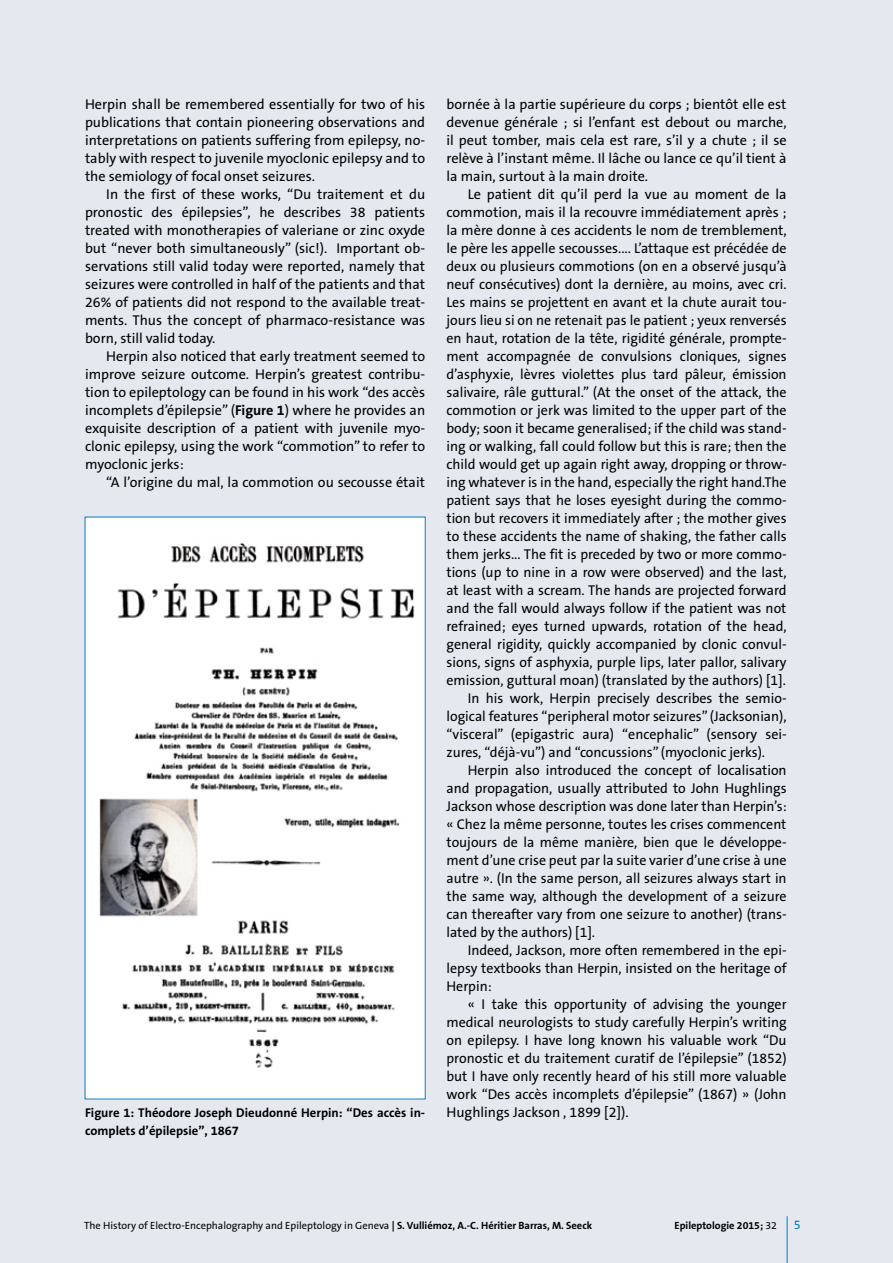
<style>
.page{position:relative;width:893px;height:1263px;background:#e5e9ef}
.page>*{position:absolute;margin:0;border:0;box-sizing:border-box;transform-origin:0 0}
.t1{font:14.25px/18px "The Sans B5 Plain";color:#000;text-align:justify}
.t2{font:700 12.75px/18px "The Sans B7";color:#000}
.t3{font:12.75px "The Sans B5 Plain";color:#007bc2}
.t4{font:10.5px "The Sans B5 Plain";color:#000}
.t5{font:700 10.5px "The Sans B7";color:#000}
.s1{font-family:"The Sans B7";font-weight:700}
.s2{font-family:"The Sans B5 Plain";font-weight:400}
</style>
<div class="page">
<hr style="left:787px;top:1216px;width:1px;height:47px;background:#007bc2">
<div style="left:85px;top:517px;width:340px;height:582px;background:#fff"></div>
<img style="left:99px;top:542px;width:316px;height:526px">
<p class="t1" style="left:85px;top:96px;width:342px">Herpin shall be remembered essentially for two of his publications that contain pioneering observations and interpretations on patients suffering from epilepsy, no&shy;tably with respect to juvenile myoclonic epilepsy and to the semiology of focal onset seizures.</p>
<p class="t1" style="left:85px;top:186px;width:342px;text-indent:21px">In the first of these works, “Du traitement et du pronostic des épilepsies”, he describes 38 patients treated with monotherapies of valeriane or zinc oxyde but “never both simultaneously” (sic!). Important ob&shy;servations still valid today were reported, namely that seizures were controlled in half of the patients and that 26% of patients did not respond to the available treat&shy;ments. Thus the concept of pharmaco-resistance was born, still valid today.</p>
<p class="t1" style="left:85px;top:348px;width:342px;text-indent:21px">Herpin also noticed that early treatment seemed to improve seizure outcome. Herpin’s greatest contribu&shy;tion to epileptology can be found in his work “des accès incomplets d’épilepsie” (<span class="s1">Figure 1</span>) where he provides an exquisite description of a patient with juvenile myo&shy;clonic epilepsy, using the work “commotion” to refer to myoclonic jerks:</p>
<p class="t1" style="left:106px;top:474px;width:320px">“A l’origine du mal, la commotion ou secousse était</p>
<p class="t2" style="left:85px;top:1104px;width:342px">Figure 1: Théodore Joseph Dieudonné Herpin: “Des accès in&shy;complets d’épilepsie”, 1867</p>
<p class="t1" style="left:446px;top:96px;width:342px">bornée à la partie supérieure du corps ; bientôt elle est devenue générale ; si l’enfant est debout ou marche, il peut tomber, mais cela est rare, s’il y a chute ; il se relève à l’instant même. Il lâche ou lance ce qu’il tient à la main, surtout à la main droite.</p>
<p class="t1" style="left:468px;top:186px;width:320px">Le patient dit qu’il perd la vue au moment de la</p>
<p class="t1" style="left:446px;top:204px;width:342px">commotion, mais il la recouvre immédiatement après ;</p>
<p class="t1" style="left:446px;top:222px;width:342px">la mère donne à ces accidents le nom de tremblement,</p>
<p class="t1" style="left:446px;top:240px;width:342px">le père les appelle secousses.... L’attaque est précédée de</p>
<p class="t1" style="left:446px;top:258px;width:342px">deux ou plusieurs commotions (on en a observé jusqu’à</p>
<p class="t1" style="left:446px;top:276px;width:342px">neuf consécutives) dont la dernière, au moins, avec cri.</p>
<p class="t1" style="left:446px;top:294px;width:342px">Les mains se projettent en avant et la chute aurait tou-</p>
<p class="t1" style="left:446px;top:312px;width:342px">jours lieu si on ne retenait pas le patient ; yeux renversés</p>
<p class="t1" style="left:446px;top:330px;width:342px">en haut, rotation de la tête, rigidité générale, prompte-</p>
<p class="t1" style="left:446px;top:348px;width:342px">ment accompagnée de convulsions cloniques, signes</p>
<p class="t1" style="left:446px;top:366px;width:342px">d’asphyxie, lèvres violettes plus tard pâleur, émission</p>
<p class="t1" style="left:446px;top:384px;width:342px">salivaire, râle guttural.” (At the onset of the attack, the</p>
<p class="t1" style="left:446px;top:402px;width:342px">commotion or jerk was limited to the upper part of the</p>
<p class="t1" style="left:446px;top:420px;width:342px">body; soon it became generalised; if the child was stand-</p>
<p class="t1" style="left:446px;top:438px;width:342px">ing or walking, fall could follow but this is rare; then the</p>
<p class="t1" style="left:446px;top:456px;width:342px">child would get up again right away, dropping or throw-</p>
<p class="t1" style="left:446px;top:474px;width:342px">ing whatever is in the hand, especially the right hand.The</p>
<p class="t1" style="left:446px;top:492px;width:342px">patient says that he loses eyesight during the commo-</p>
<p class="t1" style="left:446px;top:510px;width:342px">tion but recovers it immediately after ; the mother gives</p>
<p class="t1" style="left:446px;top:528px;width:342px">to these accidents the name of shaking, the father calls</p>
<p class="t1" style="left:446px;top:546px;width:342px">them jerks... The fit is preceded by two or more commo-</p>
<p class="t1" style="left:446px;top:564px;width:342px">tions (up to nine in a row were observed) and the last,</p>
<p class="t1" style="left:446px;top:582px;width:342px">at least with a scream. The hands are projected forward</p>
<p class="t1" style="left:446px;top:600px;width:341px">and the fall would always follow if the patient was not</p>
<p class="t1" style="left:446px;top:618px;width:342px">refrained; eyes turned upwards, rotation of the head,</p>
<p class="t1" style="left:446px;top:636px;width:342px">general rigidity, quickly accompanied by clonic convul-</p>
<p class="t1" style="left:446px;top:654px;width:342px">sions, signs of asphyxia, purple lips, later pallor, salivary</p>
<p class="t1" style="left:446px;top:672px;width:341px">emission, guttural moan) (translated by the authors) [1].</p>
<p class="t1" style="left:468px;top:690px;width:320px">In his work, Herpin precisely describes the semio-</p>
<p class="t1" style="left:446px;top:708px;width:342px">logical features “peripheral motor seizures” (Jacksonian),</p>
<p class="t1" style="left:446px;top:726px;width:342px">“visceral” (epigastric aura) “encephalic” (sensory sei-</p>
<p class="t1" style="left:446px;top:744px;width:320px">zures, “déjà-vu”) and “concussions” (myoclonic jerks).</p>
<p class="t1" style="left:468px;top:762px;width:320px">Herpin also introduced the concept of localisation</p>
<p class="t1" style="left:446px;top:780px;width:342px">and propagation, usually attributed to John Hughlings</p>
<p class="t1" style="left:446px;top:798px;width:342px">Jackson whose description was done later than Herpin’s:</p>
<p class="t1" style="left:446px;top:816px;width:341px">« Chez la même personne, toutes les crises commencent</p>
<p class="t1" style="left:446px;top:834px;width:342px">toujours de la même manière, bien que le développe-</p>
<p class="t1" style="left:446px;top:852px;width:342px">ment d’une crise peut par la suite varier d’une crise à une</p>
<p class="t1" style="left:446px;top:870px;width:342px">autre ». (In the same person, all seizures always start in</p>
<p class="t1" style="left:446px;top:888px;width:342px">the same way, although the development of a seizure</p>
<p class="t1" style="left:446px;top:906px;width:342px">can thereafter vary from one seizure to another) (trans-</p>
<p class="t1" style="left:446px;top:924px;width:150px">lated by the authors) [1].</p>
<p class="t1" style="left:468px;top:942px;width:320px">Indeed, Jackson, more often remembered in the epi-</p>
<p class="t1" style="left:446px;top:960px;width:342px">lepsy textbooks than Herpin, insisted on the heritage of</p>
<p class="t1" style="left:446px;top:978px;width:47px">Herpin:</p>
<p class="t1" style="left:468px;top:996px;width:320px">« I take this opportunity of advising the younger</p>
<p class="t1" style="left:446px;top:1014px;width:342px">medical neurologists to study carefully Herpin’s writing</p>
<p class="t1" style="left:446px;top:1032px;width:342px">on epilepsy. I have long known his valuable work “Du</p>
<p class="t1" style="left:446px;top:1050px;width:342px">pronostic et du traitement curatif de l’épilepsie” (1852)</p>
<p class="t1" style="left:446px;top:1068px;width:342px">but I have only recently heard of his still more valuable</p>
<p class="t1" style="left:446px;top:1086px;width:342px">work “Des accès incomplets d’épilepsie” (1867) » (John</p>
<p class="t1" style="left:446px;top:1104px;width:184px">Hughlings Jackson , 1899 [2]).</p>
<p class="t4" style="left:84px;top:1220px;width:510px">The History of Electro-Encephalography and Epileptology in Geneva <span class="s1">| S. Vulliémoz, A.-C. Héritier Barras, M. Seeck</span></p>
<p class="t5" style="left:674px;top:1220px;width:104px">Epileptologie 2015; <span class="s2">32</span></p>
<p class="t3" style="left:794px;top:1218px;width:9px">5</p>
</div>
